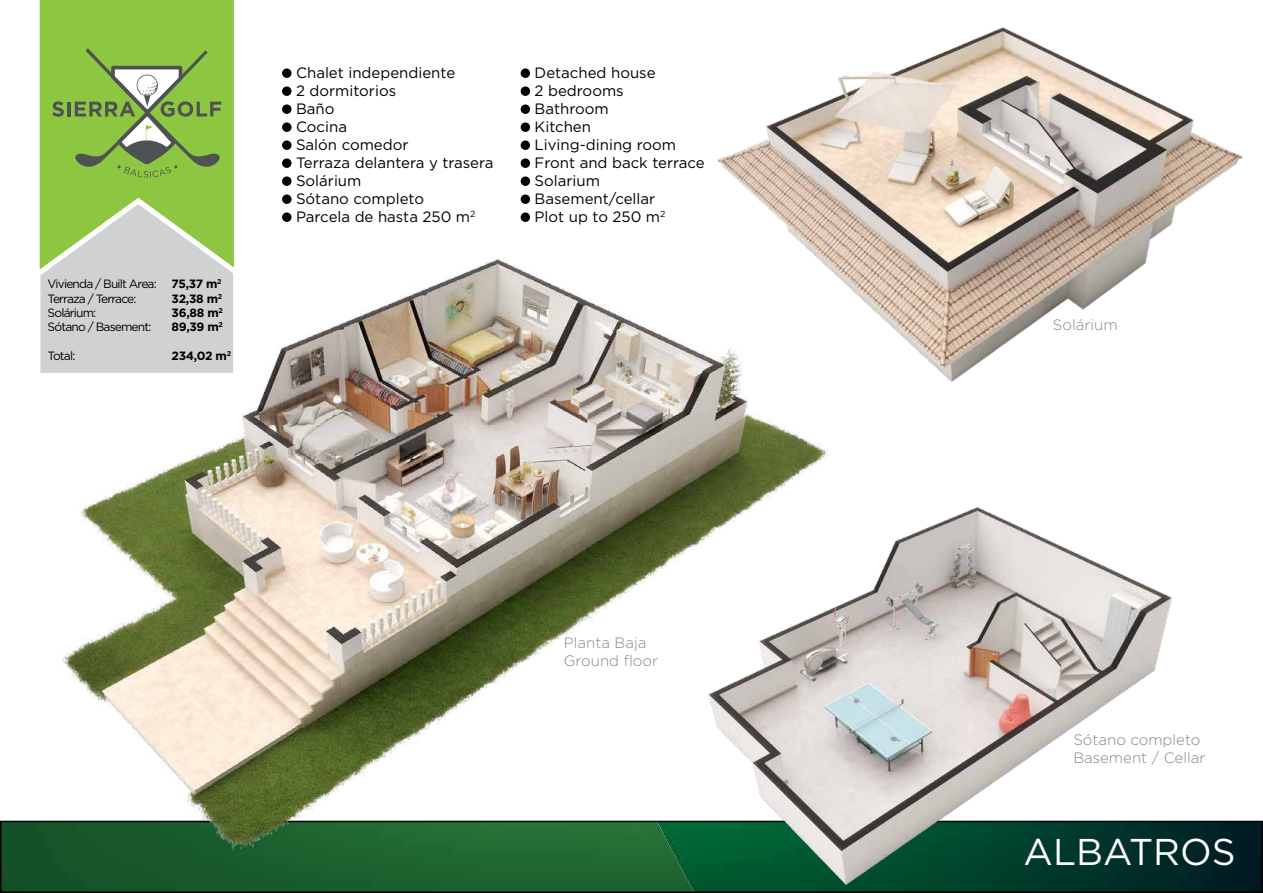
<style>
.page{position:relative;width:1263px;height:893px;background:#fff}
.page>*{position:absolute;margin:0;border:0;box-sizing:border-box;transform-origin:0 0}
.t1{font:37.2px "Gotham";color:#fff}
.t2{font:15px/18px "Gotham";color:#000}
.t3{font:300 15px/18px "Gotham";color:#848688}
.t4{font:12px/14.4px "Gotham";letter-spacing:-.07em;color:#000}
.t5{font:700 12px/14.4px "Gotham";letter-spacing:-.025em;color:#000;text-align:justify}
</style>
<div class="page">
<div style="left:40px;top:0;width:194px;height:253px;background:#8dc640"></div>
<svg style="left:52px;top:101px;width:12px;height:16px"></svg>
<hr style="left:67px;top:102px;width:4px;height:14px;background:#4f5252">
<svg style="left:71px;top:48px;width:153px;height:130px;background:#8db657"></svg>
<img style="left:717px;top:27px;width:526px;height:355px">
<div style="left:282px;top:68px;width:9px;height:10px;background:#000;border-radius:50%"></div>
<div style="left:282px;top:86px;width:9px;height:10px;background:#000;border-radius:50%"></div>
<div style="left:282px;top:104px;width:9px;height:10px;background:#000;border-radius:50%"></div>
<div style="left:282px;top:122px;width:9px;height:10px;background:#000;border-radius:50%"></div>
<div style="left:282px;top:140px;width:9px;height:10px;background:#000;border-radius:50%"></div>
<div style="left:282px;top:158px;width:9px;height:10px;background:#000;border-radius:50%"></div>
<div style="left:282px;top:176px;width:9px;height:10px;background:#000;border-radius:50%"></div>
<div style="left:282px;top:194px;width:9px;height:10px;background:#000;border-radius:50%"></div>
<div style="left:282px;top:212px;width:9px;height:10px;background:#000;border-radius:50%"></div>
<div style="left:521px;top:68px;width:9px;height:10px;background:#000;border-radius:50%"></div>
<div style="left:521px;top:86px;width:9px;height:10px;background:#000;border-radius:50%"></div>
<div style="left:521px;top:104px;width:9px;height:10px;background:#000;border-radius:50%"></div>
<div style="left:521px;top:122px;width:9px;height:10px;background:#000;border-radius:50%"></div>
<div style="left:521px;top:140px;width:9px;height:10px;background:#000;border-radius:50%"></div>
<div style="left:521px;top:158px;width:9px;height:10px;background:#000;border-radius:50%"></div>
<div style="left:521px;top:176px;width:9px;height:10px;background:#000;border-radius:50%"></div>
<div style="left:521px;top:194px;width:9px;height:10px;background:#000;border-radius:50%"></div>
<div style="left:521px;top:212px;width:9px;height:10px;background:#000;border-radius:50%"></div>
<div style="left:1203px;top:824px;width:57px;height:66px;background:#011e24"></div>
<img style="left:3px;top:824px;width:676px;height:66px">
<div style="left:0;top:821px;width:1263px;height:72px;border:2px solid #000"></div>
<img style="left:40px;top:253px;width:805px;height:604px">
<img style="left:679px;top:500px;width:524px;height:393px">
<svg style="left:40px;top:204px;width:193px;height:169px;background:#c5d0ba"></svg>
<p class="t4" style="left:48px;top:276px;width:111px">Vivienda / Built Area:<br>Terraza / Terrace:<br>Solárium:<br>Sótano / Basement:</p>
<p class="t4" style="left:48px;top:348px;width:29px">Total:</p>
<p class="t5" style="left:172px;top:277px;width:53px">75,37 m<sup>2<br></sup>32,38 m<sup>2<br></sup>36,88 m<sup>2<br></sup>89,39 m<sup>2</sup></p>
<p class="t5" style="left:172px;top:349px;width:61px">234,02 m<sup>2</sup></p>
<p class="t2" style="left:296px;top:63px;width:199px">Chalet independiente<br>2 dormitorios<br>Baño<br>Cocina<br>Salón comedor<br>Terraza delantera y trasera<br>Solárium<br>Sótano completo<br>Parcela de hasta 250 m<sup>2</sup></p>
<p class="t2" style="left:535px;top:63px;width:172px">Detached house<br>2 bedrooms<br>Bathroom<br>Kitchen<br>Living-dining room<br>Front and back terrace<br>Solarium<br>Basement/cellar<br>Plot up to 250 m<sup>2</sup></p>
<p class="t3" style="left:564px;top:633px;width:96px">Planta Baja<br>Ground floor</p>
<p class="t3" style="left:1053px;top:315px;width:66px">Solárium</p>
<p class="t3" style="left:1073px;top:730px;width:134px">Sótano completo<br>Basement / Cellar</p>
<h1 class="t1" style="left:1023px;top:828px;width:213px">ALBATROS</h1>
</div>
